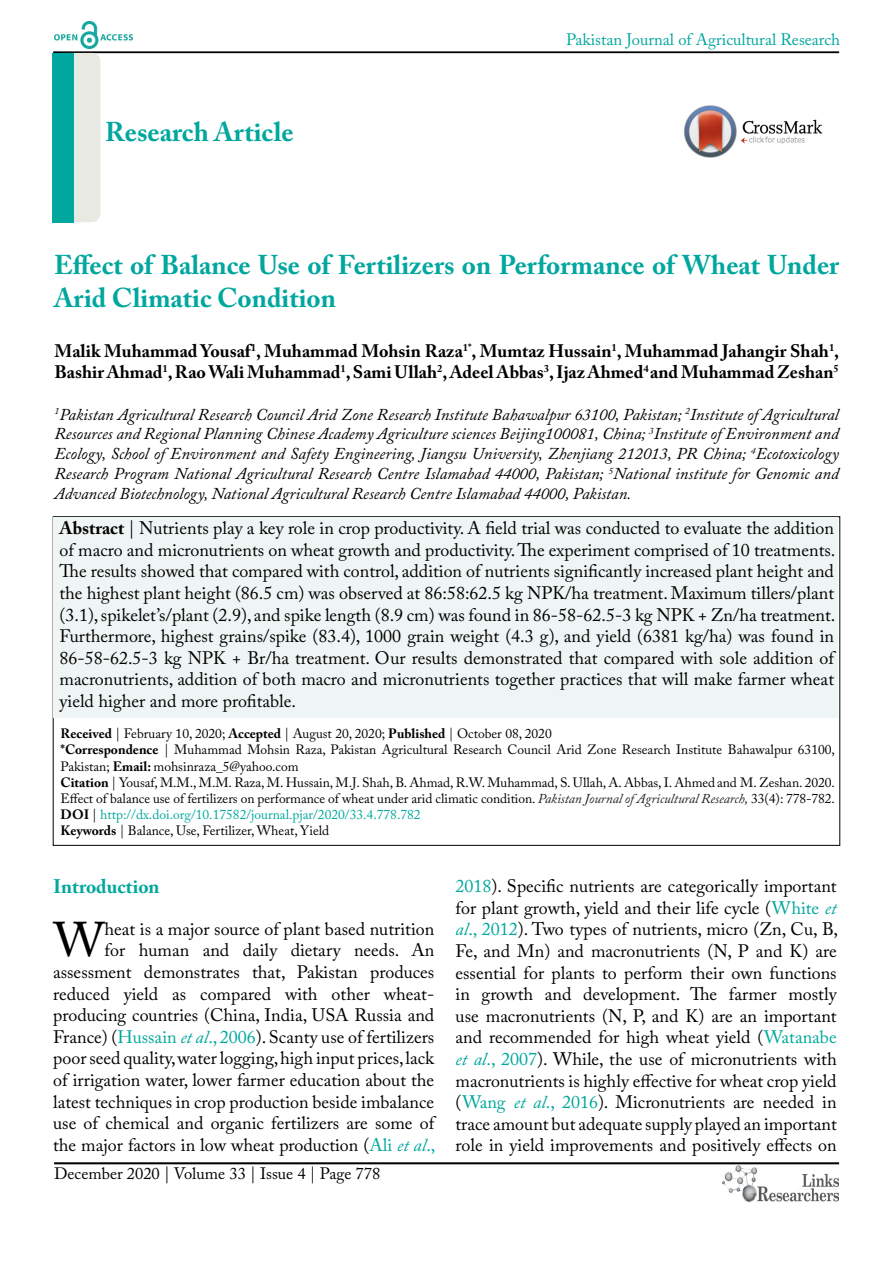
<style>
.page{position:relative;width:893px;height:1263px;background:#fff}
.page>*{position:absolute;margin:0;border:0;box-sizing:border-box;transform-origin:0 0}
.t1{font:48.45px "Adobe Caslon Pro";color:#000}
.t2{font:700 27px/32.4px "Adobe Caslon Pro";color:#00a79e}
.t3{font:700 19.5px "Adobe Caslon Pro";color:#00a79e}
.t4{font:18px/21.6px "Adobe Caslon Pro";color:#000;text-align:justify}
.t5{font:700 18px/21.6px "Adobe Caslon Pro";color:#000}
.t6{font:italic 16.5px/19.8px "Adobe Caslon Pro";color:#000;text-align:justify}
.t7{font:16.5px "Adobe Caslon Pro";color:#00a79e}
.t8{font:16.5px "Adobe Caslon Pro";color:#000}
.t9{font:13.5px/16.2px "Adobe Caslon Pro";color:#000}
.s1{font-weight:700}
.s2{font-style:italic;color:#222}
.s3{font-style:italic}
.s4{color:#00a79e}
.s5{font-style:italic;color:#00a79e}
</style>
<div class="page">
<hr style="left:53px;top:51px;width:786px;height:2px;background:#000">
<hr style="left:54px;top:1162px;width:785px;height:2px;background:#000">
<img style="left:722px;top:1166px;width:117px;height:36px">
<img style="left:54px;top:22px;width:78px;height:27px">
<div style="left:54px;top:53px;width:46px;height:169px;background:#e9e9e4;border-radius:9px"></div>
<div style="left:53px;top:53px;width:21px;height:169px;background:#00a79e"></div>
<div style="left:54px;top:518px;width:784px;height:200px;background:#eef5f4"></div>
<img style="left:684px;top:105px;width:139px;height:53px">
<h2 class="t2" style="left:105px;top:116px;width:190px">Research Article</h2>
<p class="t7" style="left:566px;top:30px;width:276px">Pakistan Journal of Agricultural Research</p>
<h2 class="t2" style="left:54px;top:249px;width:786px">Effect of Balance Use of Fertilizers on Performance of Wheat Under<br>Arid Climatic Condition</h2>
<p class="t5" style="left:55px;top:340px;width:786px">Malik Muhammad Yousaf<sup>1</sup>, Muhammad Mohsin Raza<sup>1*</sup>, Mumtaz Hussain<sup>1</sup>, Muhammad Jahangir Shah<sup>1</sup>,<br>Bashir Ahmad<sup>1</sup>, Rao Wali Muhammad<sup>1</sup>, Sami Ullah<sup>2</sup>, Adeel Abbas<sup>3</sup>, Ijaz Ahmed<sup>4</sup> and Muhammad Zeshan<sup>5</sup></p>
<p class="t6" style="left:55px;top:404px;width:786px"><sup>1</sup>Pakistan Agricultural Research Council Arid Zone Research Institute Bahawalpur 63100, Pakistan; <sup>2</sup>Institute of Agricultural Resources and Regional Planning Chinese Academy Agriculture sciences Beijing100081, China; <sup>3</sup>Institute of Environment and Ecology, School of Environment and Safety Engineering, Jiangsu University, Zhenjiang 212013, PR China; <sup>4</sup>Ecotoxicology Research Program National Agricultural Research Centre Islamabad 44000, Pakistan; <sup>5</sup>National institute for Genomic and Advanced Biotechnology, National Agricultural Research Centre Islamabad 44000, Pakistan.</p>
<p class="t4" style="left:60px;top:517px;width:777px"><span class="s1">Abstract</span> | Nutrients play a key role in crop productivity. A field trial was conducted to evaluate the addition of macro and micronutrients on wheat growth and productivity. The experiment comprised of 10 treatments.<br>The results showed that compared with control, addition of nutrients significantly increased plant height and the highest plant height (86.5 cm) was observed at 86:58:62.5 kg NPK/ha treatment. Maximum tillers/plant (3.1), spikelet’s/plant (2.9), and spike length (8.9 cm) was found in 86-58-62.5-3 kg NPK + Zn/ha treatment.<br>Furthermore, highest grains/spike (83.4), 1000 grain weight (4.3 g), and yield (6381 kg/ha) was found in 86-58-62.5-3 kg NPK + Br/ha treatment. Our results demonstrated that compared with sole addition of macronutrients, addition of both macro and micronutrients together practices that will make farmer wheat yield higher and more profitable.</p>
<p class="t9" style="left:61px;top:725px;width:776px"><span class="s1">Received</span> | February 10, 2020; <span class="s1">Accepted</span> | August 20, 2020; <span class="s1">Published</span> | October 08, 2020<br><span class="s1">*Correspondence</span> | Muhammad Mohsin Raza, Pakistan Agricultural Research Council Arid Zone Research Institute Bahawalpur 63100, Pakistan; <span class="s1">Email:</span> mohsinraza_5@yahoo.com<br><span class="s1">Citation</span> | Yousaf, M.M., M.M. Raza, M. Hussain, M.J. Shah, B. Ahmad, R.W. Muhammad, S. Ullah, A. Abbas, I. Ahmed and M. Zeshan. 2020.<br>Effect of balance use of fertilizers on performance of wheat under arid climatic condition. <span class="s2">Pakistan Journal of Agricultural Research</span><span class="s3">,</span> 33(4): 778-782.<br><span class="s1">DOI</span> | <span class="s4">http://dx.doi.org/10.17582/journal.pjar/2020/33.4.778.782<br></span><span class="s1">Keywords</span> | Balance, Use, Fertilizer, Wheat, Yield</p>
<p class="t3" style="left:53px;top:875px;width:108px">Introduction</p>
<h1 class="t1" style="left:54px;top:911px;width:52px">W</h1>
<p class="t4" style="left:53px;top:918px;width:384px;text-align:right">heat is a major source of plant based nutrition<br>for human and daily dietary needs. An assessment demonstrates that, Pakistan produces reduced yield as compared with other wheat&shy;producing countries (China, India, USA Russia and France) (<span class="s4">Hussain</span> <span class="s5">et al</span><span class="s4">., 2006</span>). Scanty use of fertilizers poor seed quality, water logging, high input prices, lack of irrigation water, lower farmer education about the latest techniques in crop production beside imbalance use of chemical and organic fertilizers are some of the major factors in low wheat production (<span class="s4">Ali</span> <span class="s5">et al</span><span class="s4">.,</span></p>
<p class="t8" style="left:54px;top:1164px;width:328px">December 2020 | Volume 33 | Issue 4 | Page 778</p>
<p class="t4" style="left:456px;top:875px;width:384px"><span class="s4">2018</span>). Specific nutrients are categorically important for plant growth, yield and their life cycle (<span class="s4">White</span> <span class="s5">et al</span><span class="s4">., 2012</span>). Two types of nutrients, micro (Zn, Cu, B, Fe, and Mn) and macronutrients (N, P and K) are essential for plants to perform their own functions in growth and development. The farmer mostly use macronutrients (N, P, and K) are an important and recommended for high wheat yield (<span class="s4">Watanabe </span><span class="s5">et al</span><span class="s4">., 2007</span>). While, the use of micronutrients with macronutrients is highly effective for wheat crop yield (<span class="s4">Wang</span> <span class="s5">et al</span><span class="s4">., 2016</span>). Micronutrients are needed in trace amount but adequate supply played an important role in yield improvements and positively effects on</p>
</div>
